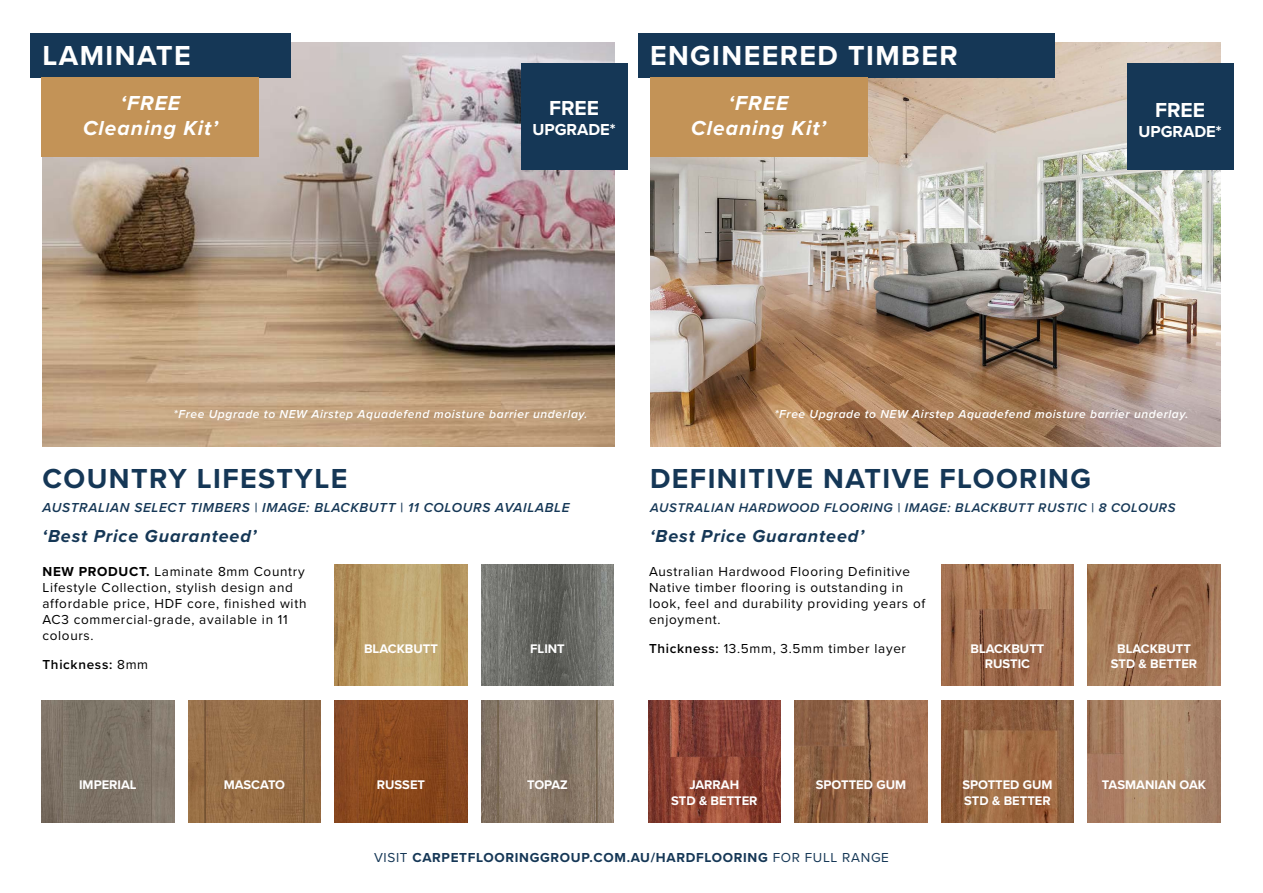
<style>
.page{position:relative;width:1263px;height:893px;background:#fff}
.page>*{position:absolute;margin:0;border:0;box-sizing:border-box;transform-origin:0 0}
.t1{font:700 28.5px "Proxima Nova";letter-spacing:.05em;color:#153756}
.t2{font:700 28.5px "Proxima Nova";letter-spacing:.05em;color:#fff}
.t3{font:italic 700 21px/25.2px "Proxima Nova";letter-spacing:.05em;color:#fff;text-align:center}
.t4{font:700 21px "Proxima Nova";color:#fff}
.t5{font:italic 700 18px "Proxima Nova";letter-spacing:.05em;color:#153756}
.t6{font:700 16.5px "Proxima Nova";color:#fff}
.t7{font:13.5px/16.2px "Proxima Nova";letter-spacing:.05em;color:#000}
.t8{font:italic 600 13.5px "Proxima Nova";letter-spacing:.05em;color:#153756}
.t9{font:700 13.5px "Proxima Nova";letter-spacing:.05em;color:#153756}
.t10{font:600 13.5px "Proxima Nova";letter-spacing:.05em;color:#000}
.t11{font:italic 600 13.05px "Proxima Nova";letter-spacing:.05em;color:#153756}
.t12{font:700 12.9px/15.5px "Proxima Nova";color:#fff;text-align:center}
.t13{font:italic 600 12px "Proxima Nova";letter-spacing:.05em;color:#fff}
.s1{font-weight:700}
.s2{font-weight:400}
.s3{font-weight:600}
</style>
<div class="page">
<img style="left:43px;top:43px;width:571px;height:403px">
<img style="left:650px;top:43px;width:570px;height:403px">
<div style="left:1127px;top:64px;width:106px;height:106px;background:#153756"></div>
<div style="left:521px;top:64px;width:106px;height:106px;background:#153756"></div>
<div style="left:31px;top:33px;width:260px;height:45px;background:#153756"></div>
<div style="left:638px;top:33px;width:416px;height:45px;background:#153756"></div>
<img style="left:335px;top:564px;width:132px;height:122px">
<img style="left:941px;top:564px;width:133px;height:122px">
<img style="left:481px;top:564px;width:133px;height:122px">
<img style="left:1088px;top:564px;width:132px;height:122px">
<img style="left:335px;top:701px;width:132px;height:121px">
<img style="left:941px;top:701px;width:133px;height:121px">
<img style="left:42px;top:701px;width:132px;height:121px">
<img style="left:648px;top:701px;width:133px;height:121px">
<img style="left:481px;top:701px;width:133px;height:121px">
<img style="left:1088px;top:701px;width:132px;height:121px">
<img style="left:188px;top:701px;width:133px;height:121px">
<img style="left:795px;top:701px;width:132px;height:121px">
<div style="left:649px;top:77px;width:218px;height:80px;background:#c39357"></div>
<div style="left:41px;top:77px;width:218px;height:80px;background:#c39357"></div>
<h1 class="t2" style="left:43px;top:34px;width:150px">LAMINATE</h1>
<h1 class="t2" style="left:650px;top:34px;width:309px">ENGINEERED TIMBER</h1>
<h2 class="t3" style="left:83px;top:90px;width:136px">‘FREE<br>Cleaning Kit’</h2>
<h2 class="t4" style="left:549px;top:92px;width:51px">FREE</h2>
<p class="t6" style="left:532px;top:117px;width:85px">UPGRADE*</p>
<h2 class="t3" style="left:691px;top:90px;width:136px">‘FREE<br>Cleaning Kit’</h2>
<h2 class="t4" style="left:1155px;top:94px;width:51px">FREE</h2>
<p class="t6" style="left:1138px;top:119px;width:85px">UPGRADE*</p>
<p class="t13" style="left:174px;top:405px;width:415px">*Free Upgrade to NEW Airstep Aquadefend moisture barrier underlay.</p>
<p class="t13" style="left:774px;top:405px;width:415px">*Free Upgrade to NEW Airstep Aquadefend moisture barrier underlay.</p>
<h1 class="t1" style="left:43px;top:457px;width:306px">COUNTRY LIFESTYLE</h1>
<h1 class="t1" style="left:650px;top:457px;width:442px">DEFINITIVE NATIVE FLOORING</h1>
<p class="t8" style="left:43px;top:498px;width:529px">AUSTRALIAN SELECT TIMBERS | IMAGE: BLACKBUTT | 11 COLOURS AVAILABLE</p>
<p class="t11" style="left:650px;top:498px;width:527px">AUSTRALIAN HARDWOOD FLOORING | IMAGE: BLACKBUTT RUSTIC | 8 COLOURS</p>
<h3 class="t5" style="left:43px;top:522px;width:215px">‘Best Price Guaranteed’</h3>
<h3 class="t5" style="left:650px;top:522px;width:215px">‘Best Price Guaranteed’</h3>
<p class="t7" style="left:43px;top:562px;width:265px"><span class="s1">NEW PRODUCT.</span> Laminate 8mm Country Lifestyle Collection, stylish design and affordable price, HDF core, finished with AC3 commercial-grade, available in 11 colours.</p>
<p class="t10" style="left:43px;top:655px;width:107px">Thickness: <span class="s2">8mm</span></p>
<p class="t7" style="left:649px;top:562px;width:278px">Australian Hardwood Flooring Definitive Native timber flooring is outstanding in look, feel and durability providing years of enjoyment.</p>
<p class="t12" style="left:364px;top:640px;width:75px">BLACKBUTT</p>
<p class="t7" style="left:649px;top:640px;width:259px"><span class="s3">Thickness:</span> 13.5mm, 3.5mm timber layer</p>
<p class="t12" style="left:970px;top:640px;width:75px">BLACKBUTT<br>RUSTIC</p>
<p class="t12" style="left:530px;top:640px;width:36px">FLINT</p>
<p class="t12" style="left:1111px;top:640px;width:88px">BLACKBUTT<br>STD &amp; BETTER</p>
<p class="t12" style="left:377px;top:777px;width:50px">RUSSET</p>
<p class="t12" style="left:962px;top:777px;width:92px;text-align:left">SPOTTED GUM<br>STD &amp; BETTER</p>
<p class="t12" style="left:224px;top:777px;width:63px">MASCATO</p>
<p class="t12" style="left:527px;top:777px;width:42px">TOPAZ</p>
<p class="t12" style="left:816px;top:777px;width:92px">SPOTTED GUM</p>
<p class="t12" style="left:1102px;top:777px;width:106px">TASMANIAN OAK</p>
<p class="t12" style="left:79px;top:777px;width:59px">IMPERIAL</p>
<p class="t12" style="left:671px;top:777px;width:88px">JARRAH<br>STD &amp; BETTER</p>
<p class="t9" style="left:374px;top:847px;width:516px"><span class="s2">VISIT</span> CARPETFLOORINGGROUP.COM.AU/HARDFLOORING <span class="s2">FOR FULL RANGE</span></p>
</div>
